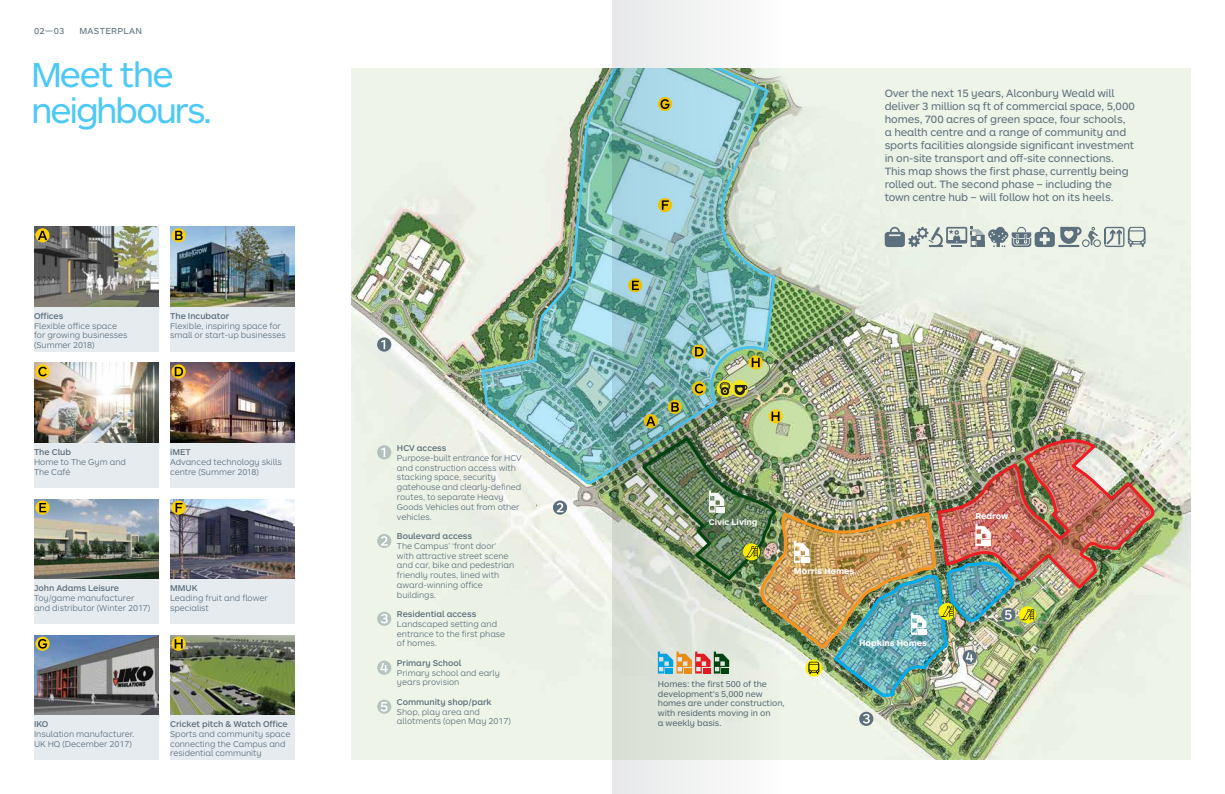
<style>
.page{position:relative;width:1225px;height:794px;background:#fff}
.page>*{position:absolute;margin:0;border:0;box-sizing:border-box;transform-origin:0 0}
.t1{font:36px/36px "ARS Maquette Pro";letter-spacing:-.055em;color:#4ec9f5}
.t2{font:11px/13px "ARS Maquette Pro";letter-spacing:-.01em;color:#5c6f7c}
.t3{font:9px "ARS Maquette Pro";letter-spacing:.035em;color:#5c6f7c}
.t4{font:300 8.8px/9.7px "ARS Maquette Pro";letter-spacing:-.005em;color:#5c6f7c}
.t5{font:500 8.8px "ARS Maquette Pro";letter-spacing:-.005em;color:#5c6f7c}
.t6{font:8.8px/9.7px "ARS Maquette Pro";letter-spacing:-.005em;color:#5c6f7c}
.t7{font:700 8.8px "ARS Maquette Pro";letter-spacing:-.005em;color:#fff}
</style>
<div class="page">
<div style="left:34px;top:227px;width:125px;height:124px;background:#e6ebef"></div>
<div style="left:170px;top:227px;width:125px;height:124px;background:#e6ebef"></div>
<div style="left:34px;top:363px;width:125px;height:125px;background:#e6ebef"></div>
<div style="left:170px;top:363px;width:125px;height:125px;background:#e6ebef"></div>
<div style="left:34px;top:499px;width:125px;height:125px;background:#e6ebef"></div>
<div style="left:170px;top:499px;width:125px;height:125px;background:#e6ebef"></div>
<div style="left:34px;top:635px;width:125px;height:125px;background:#e6ebef"></div>
<div style="left:170px;top:635px;width:125px;height:125px;background:#e6ebef"></div>
<img style="left:34px;top:227px;width:125px;height:79px">
<img style="left:170px;top:227px;width:125px;height:79px">
<img style="left:34px;top:363px;width:125px;height:79px">
<img style="left:170px;top:363px;width:125px;height:79px">
<img style="left:34px;top:499px;width:125px;height:79px">
<img style="left:170px;top:499px;width:125px;height:79px">
<img style="left:34px;top:635px;width:125px;height:79px">
<img style="left:170px;top:635px;width:125px;height:79px">
<svg style="left:35px;top:228px;width:15px;height:14px"></svg>
<svg style="left:38px;top:231px;width:9px;height:9px"></svg>
<svg style="left:171px;top:228px;width:15px;height:14px"></svg>
<svg style="left:175px;top:231px;width:8px;height:9px"></svg>
<svg style="left:171px;top:364px;width:15px;height:14px"></svg>
<svg style="left:175px;top:367px;width:8px;height:9px"></svg>
<svg style="left:35px;top:364px;width:15px;height:14px"></svg>
<svg style="left:38px;top:367px;width:9px;height:9px"></svg>
<svg style="left:35px;top:500px;width:15px;height:14px"></svg>
<svg style="left:39px;top:503px;width:7px;height:9px"></svg>
<svg style="left:171px;top:500px;width:15px;height:14px"></svg>
<svg style="left:175px;top:503px;width:7px;height:9px"></svg>
<svg style="left:35px;top:636px;width:15px;height:15px"></svg>
<svg style="left:38px;top:639px;width:9px;height:9px"></svg>
<svg style="left:171px;top:636px;width:15px;height:15px"></svg>
<svg style="left:175px;top:639px;width:8px;height:9px"></svg>
<img style="left:351px;top:68px;width:840px;height:692px">
<img style="left:935px;top:427px;width:223px;height:176px">
<img style="left:482px;top:68px;width:130px;height:415px">
<svg style="left:377px;top:445px;width:14px;height:14px"></svg>
<svg style="left:381px;top:447px;width:4px;height:10px"></svg>
<svg style="left:377px;top:534px;width:14px;height:14px"></svg>
<svg style="left:381px;top:536px;width:7px;height:9px"></svg>
<div style="left:377px;top:612px;width:14px;height:14px;background:#b6c4c0;border-radius:50%"></div>
<svg style="left:381px;top:614px;width:7px;height:9px"></svg>
<svg style="left:377px;top:337px;width:14px;height:14px"></svg>
<svg style="left:381px;top:340px;width:4px;height:9px"></svg>
<svg style="left:553px;top:500px;width:14px;height:14px"></svg>
<svg style="left:556px;top:503px;width:7px;height:9px"></svg>
<svg style="left:859px;top:711px;width:14px;height:15px"></svg>
<svg style="left:862px;top:714px;width:8px;height:9px"></svg>
<svg style="left:377px;top:660px;width:14px;height:15px"></svg>
<svg style="left:380px;top:663px;width:8px;height:9px"></svg>
<svg style="left:377px;top:699px;width:14px;height:15px"></svg>
<svg style="left:380px;top:702px;width:7px;height:9px"></svg>
<svg style="left:884px;top:227px;width:261px;height:20px;background:#abb7b6"></svg>
<img style="left:782px;top:434px;width:370px;height:265px">
<img style="left:612px;top:0;width:170px;height:794px">
<p class="t3" style="left:34px;top:25px;width:32px">02—03</p>
<p class="t3" style="left:79px;top:25px;width:64px">MASTERPLAN</p>
<h1 class="t1" style="left:31px;top:55px;width:183px">Meet the neighbours.</h1>
<p class="t5" style="left:34px;top:310px;width:31px">Offices</p>
<p class="t4" style="left:34px;top:320px;width:95px">Flexible office space for growing businesses (Summer 2018)</p>
<p class="t5" style="left:34px;top:446px;width:39px">The Club</p>
<p class="t4" style="left:34px;top:456px;width:93px">Home to The Gym and<br>The Café</p>
<p class="t5" style="left:170px;top:310px;width:61px">The Incubator</p>
<p class="t4" style="left:170px;top:320px;width:117px">Flexible, inspiring space for small or start-up businesses</p>
<p class="t5" style="left:170px;top:446px;width:22px">iMET</p>
<p class="t4" style="left:170px;top:456px;width:113px">Advanced technology skills centre (Summer 2018)</p>
<p class="t5" style="left:34px;top:582px;width:87px">John Adams Leisure</p>
<p class="t4" style="left:34px;top:592px;width:118px">Toy/game manufacturer and distributor (Winter 2017)</p>
<p class="t5" style="left:170px;top:582px;width:29px">MMUK</p>
<p class="t4" style="left:170px;top:592px;width:99px">Leading fruit and flower specialist</p>
<p class="t5" style="left:34px;top:718px;width:16px">IKO</p>
<p class="t4" style="left:34px;top:728px;width:102px">Insulation manufacturer.<br>UK HQ (December 2017)</p>
<p class="t5" style="left:170px;top:718px;width:119px">Cricket pitch &amp; Watch Office</p>
<p class="t4" style="left:170px;top:728px;width:122px">Sports and community space connecting the Campus and residential community</p>
<p class="t5" style="left:397px;top:442px;width:51px">HCV access</p>
<p class="t4" style="left:397px;top:453px;width:126px">Purpose-built entrance for HCV and construction access with stacking space, security gatehouse and clearly-defined routes, to separate Heavy<br>Goods Vehicles out from other vehicles.</p>
<p class="t5" style="left:397px;top:530px;width:77px">Boulevard access</p>
<p class="t4" style="left:397px;top:540px;width:119px">The Campus’ ‘front door’ with attractive street scene and car, bike and pedestrian friendly routes, lined with award-winning office buildings.</p>
<p class="t5" style="left:397px;top:608px;width:81px">Residential access</p>
<p class="t4" style="left:397px;top:618px;width:110px">Landscaped setting and entrance to the first phase of homes.</p>
<p class="t5" style="left:397px;top:657px;width:66px">Primary School</p>
<p class="t4" style="left:397px;top:667px;width:104px">Primary school and early years provision</p>
<p class="t5" style="left:397px;top:696px;width:96px">Community shop/park</p>
<p class="t4" style="left:397px;top:706px;width:115px">Shop, play area and allotments (open May 2017)</p>
<p class="t2" style="left:884px;top:86px;width:252px">Over the next 15 years, Alconbury Weald will deliver 3 million sq ft of commercial space, 5,000 homes, 700 acres of green space, four schools, a health centre and a range of community and sports facilities alongside significant investment in on-site transport and off-site connections.<br>This map shows the first phase, currently being rolled out. The second phase – including the town centre hub – will follow hot on its heels.</p>
<p class="t7" style="left:709px;top:516px;width:50px">Civic Living</p>
<p class="t7" style="left:794px;top:565px;width:62px">Morris Homes</p>
<p class="t6" style="left:658px;top:678px;width:128px">Homes: the first 500 of the development’s 5,000 new homes are under construction, with residents moving in on<br>a weekly basis.</p>
<p class="t7" style="left:859px;top:637px;width:69px">Hopkins Homes</p>
<p class="t7" style="left:975px;top:510px;width:35px">Redrow</p>
</div>
